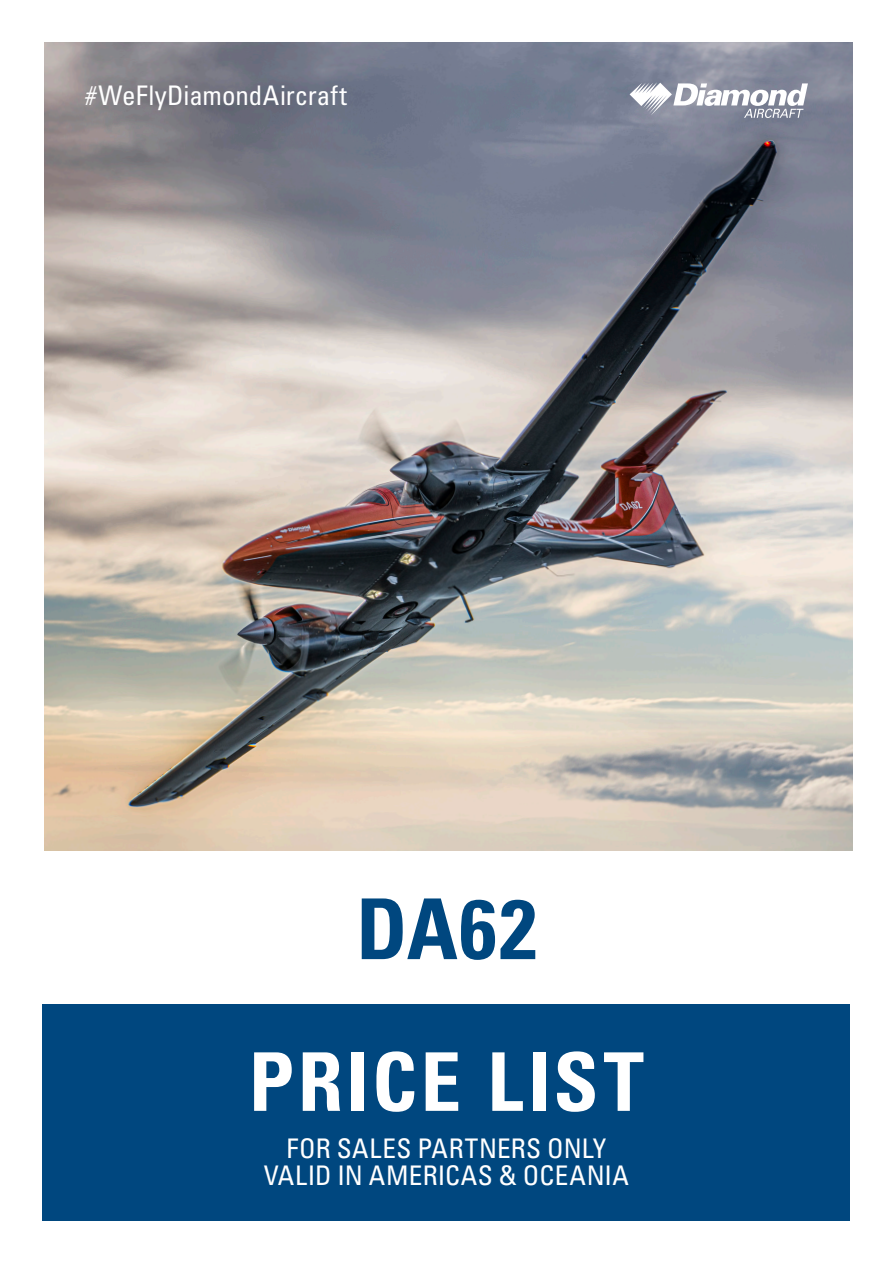
<style>
.page{position:relative;width:893px;height:1263px;background:#fff}
.page>*{position:absolute;margin:0;border:0;box-sizing:border-box;transform-origin:0 0}
.t1{font:700 condensed 84px "Univers LT Std";color:#00477f}
.t2{font:700 condensed 81px "Univers LT Std";letter-spacing:.045em;color:#fff}
.t3{font:condensed 27px/27px "Univers LT Std";letter-spacing:.005em;color:#fff;text-align:center}
</style>
<div class="page">
<div style="left:43px;top:1003px;width:807px;height:217px;background:#00477f"></div>
<img style="left:45px;top:43px;width:808px;height:807px">
<svg style="left:630px;top:82px;width:178px;height:36px"></svg>
<p class="t3" style="left:85px;top:81px;width:263px">#WeFlyDiamondAircraft</p>
<p class="t1" style="left:356px;top:878px;width:182px">DA62</p>
<p class="t2" style="left:249px;top:1032px;width:397px">PRICE LIST</p>
<p class="t3" style="left:264px;top:1134px;width:367px">FOR SALES PARTNERS ONLY<br>VALID IN AMERICAS &amp; OCEANIA</p>
</div>
